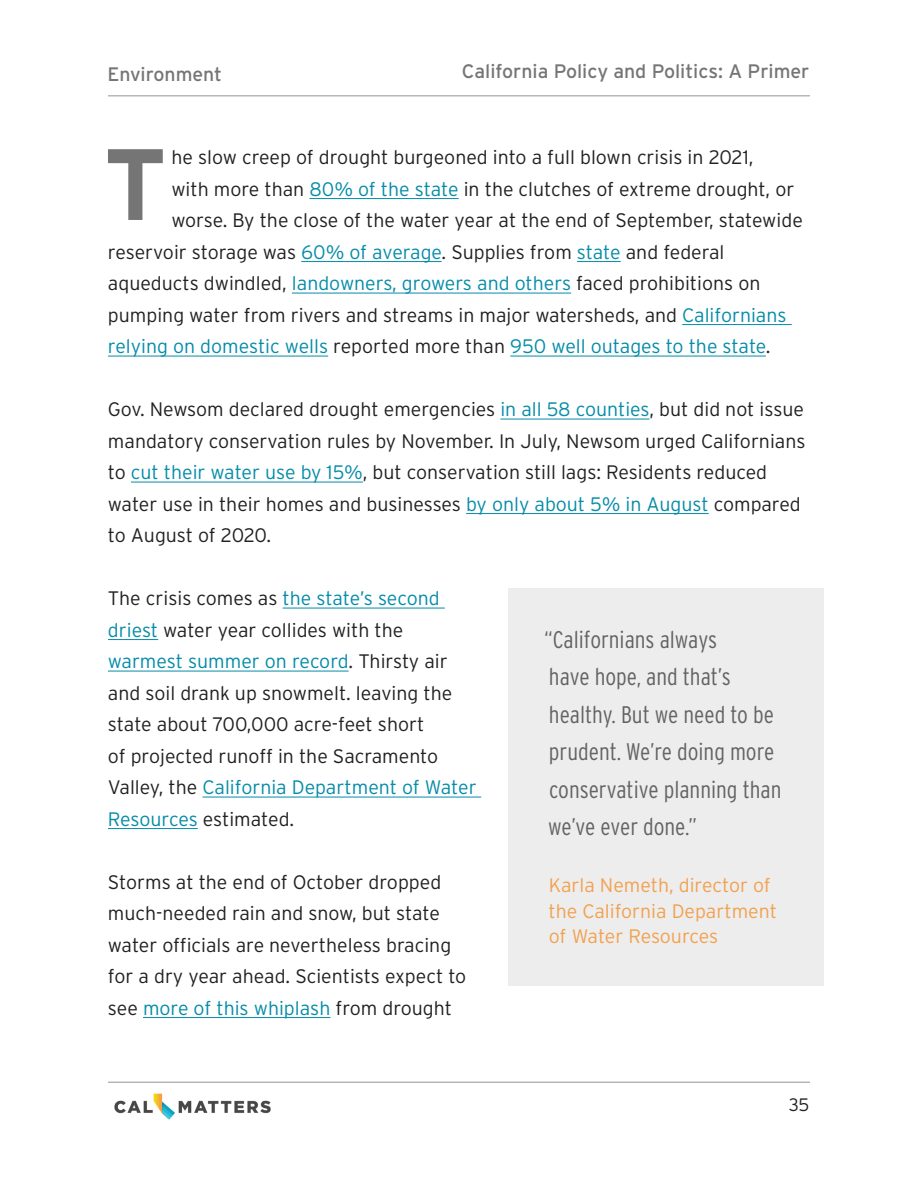
<style>
.page{position:relative;width:918px;height:1188px;background:#fff}
.page>*{position:absolute;margin:0;border:0;box-sizing:border-box;transform-origin:0 0}
.t1{font:700 101.1px "Interstate";color:#757575}
.t2{font:300 24px/37.5px "Interstate Condensed";color:#636363}
.t3{font:300 19.5px/31.5px "Interstate";color:#212121}
.t4{font:300 19.5px "Interstate";color:#058ca8}
.t5{font:300 19.5px/25.5px "Interstate";color:#f2a14f}
.t6{font:19.5px "Interstate";color:#757575}
.t7{font:300 18px "Interstate";color:#212121}
.s1{color:#058ca8}
.s2{color:#212121}
</style>
<div class="page">
<hr style="left:108px;top:96px;width:702px;height:1px;background:#969491">
<img style="left:108px;top:1081px;width:170px;height:39px">
<hr style="left:108px;top:1082px;width:702px;height:1px;background:#969491">
<hr style="left:309px;top:198px;width:150px;height:1px;background:#058ca8">
<hr style="left:301px;top:261px;width:141px;height:1px;background:#058ca8">
<hr style="left:577px;top:261px;width:44px;height:1px;background:#058ca8">
<hr style="left:292px;top:293px;width:279px;height:1px;background:#058ca8">
<hr style="left:682px;top:324px;width:110px;height:1px;background:#058ca8">
<hr style="left:108px;top:356px;width:220px;height:1px;background:#058ca8">
<hr style="left:510px;top:356px;width:256px;height:1px;background:#058ca8">
<hr style="left:500px;top:419px;width:150px;height:1px;background:#058ca8">
<hr style="left:131px;top:482px;width:232px;height:1px;background:#058ca8">
<hr style="left:466px;top:513px;width:243px;height:1px;background:#058ca8">
<hr style="left:283px;top:608px;width:162px;height:1px;background:#058ca8">
<hr style="left:108px;top:639px;width:50px;height:1px;background:#058ca8">
<hr style="left:108px;top:671px;width:241px;height:1px;background:#058ca8">
<hr style="left:203px;top:797px;width:278px;height:1px;background:#058ca8">
<hr style="left:108px;top:828px;width:90px;height:1px;background:#058ca8">
<hr style="left:143px;top:1017px;width:187px;height:1px;background:#058ca8">
<div style="left:508px;top:588px;width:316px;height:398px;background:#ededed"></div>
<p class="t6" style="left:107px;top:63px;width:116px">Environment</p>
<p class="t6" style="left:462px;top:60px;width:349px">California Policy and Politics: A Primer</p>
<h1 class="t1" style="left:103px;top:128px;width:65px">T</h1>
<p class="t3" style="left:171px;top:142px;width:584px">he slow creep of drought burgeoned into a full blown crisis in 2021,</p>
<p class="t3" style="left:171px;top:173px;width:625px">with more than <span class="s1">80% of the state</span> in the clutches of extreme drought, or</p>
<p class="t3" style="left:171px;top:205px;width:633px">worse. By the close of the water year at the end of September, statewide</p>
<p class="t3" style="left:108px;top:236px;width:618px">reservoir storage was <span class="s1">60% of average</span>. Supplies from <span class="s1">state</span> and federal</p>
<p class="t3" style="left:108px;top:268px;width:654px">aqueducts dwindled, <span class="s1">landowners, growers and others</span> faced prohibitions on</p>
<p class="t3" style="left:108px;top:299px;width:680px">pumping water from rivers and streams in major watersheds, and <span class="s1">Californians</span></p>
<p class="t4" style="left:108px;top:336px;width:664px">relying on domestic wells <span class="s2">reported more than</span> 950 well outages to the state<span class="s2">.</span></p>
<p class="t3" style="left:108px;top:394px;width:699px">Gov. Newsom declared drought emergencies <span class="s1">in all 58 counties</span>, but did not issue mandatory conservation rules by November. In July, Newsom urged Californians to <span class="s1">cut their water use by 15%</span>, but conservation still lags: Residents reduced water use in their homes and businesses <span class="s1">by only about 5% in August</span> compared to August of 2020.</p>
<p class="t3" style="left:108px;top:583px;width:370px">The crisis comes as <span class="s1">the state’s second driest</span> water year collides with the <span class="s1">warmest summer on record</span>. Thirsty air and soil drank up snowmelt. leaving the state about 700,000 acre-feet short<br>of projected runoff in the Sacramento Valley, the <span class="s1">California Department of Water Resources</span> estimated.</p>
<p class="t3" style="left:108px;top:866px;width:360px">Storms at the end of October dropped much-needed rain and snow, but state water officials are nevertheless bracing for a dry year ahead. Scientists expect to see <span class="s1">more of this whiplash</span> from drought</p>
<p class="t2" style="left:544px;top:620px;width:239px">“Californians always<br>have hope, and that’s healthy. But we need to be prudent. We’re doing more conservative planning than we’ve ever done.”</p>
<p class="t5" style="left:549px;top:873px;width:230px">Karla Nemeth, director of the California Department of Water Resources</p>
<p class="t7" style="left:789px;top:1095px;width:22px">35</p>
</div>
